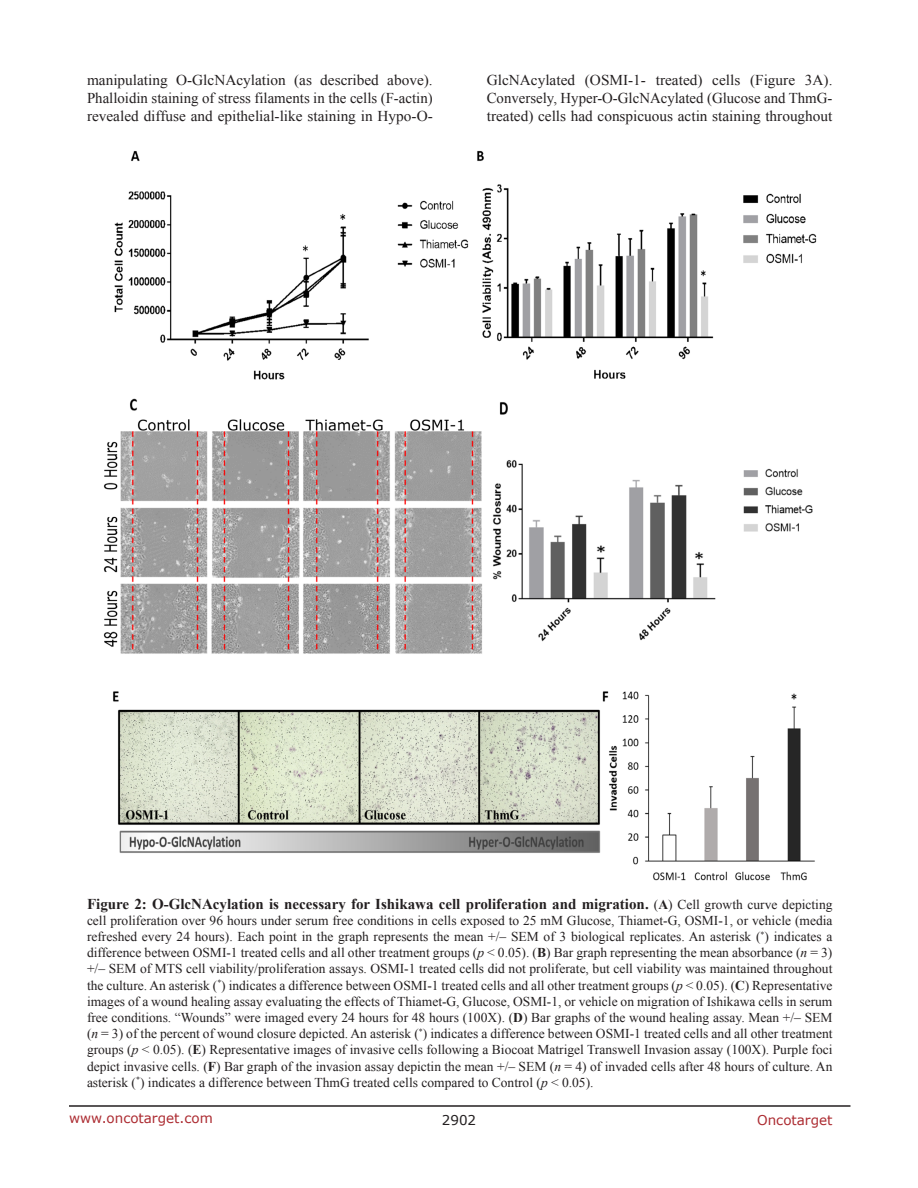
<style>
.page{position:relative;width:918px;height:1188px;background:#fff}
.page>*{position:absolute;margin:0;border:0;box-sizing:border-box;transform-origin:0 0}
.BodyText{font:15px/18px "Times New Roman";color:#231f20;text-align:justify}
.FigureText{font:700 15px "Times New Roman";color:#231f20}
.FigureText-2{font:13.5px/16.2px "Times New Roman";color:#231f20;text-align:justify}
.t1{font:13.5px "Verdana";color:#ac2b31}
.t2{font:13.5px "Verdana";color:#231f20}
.s1{font-weight:400;font-size:13.5px}
.s2{font-size:13.5px}
.s3{font-style:italic}
.s4{font-weight:700}
</style>
<div class="page">
<hr style="left:69px;top:1105px;width:781px;height:2px;background:#231f20">
<img style="left:103px;top:151px;width:713px;height:729px">
<p class="BodyText" style="left:87px;top:71px;width:347px">manipulating O-GlcNAcylation (as described above).<br>Phalloidin staining of stress filaments in the cells (F-actin) revealed diffuse and epithelial-like staining in Hypo-O-</p>
<p class="BodyText" style="left:487px;top:71px;width:347px">GlcNAcylated (OSMI-1- treated) cells (Figure 3A).<br>Conversely, Hyper-O-GlcNAcylated (Glucose and ThmG&shy;treated) cells had conspicuous actin staining throughout</p>
<p class="FigureText" style="left:87px;top:893px;width:747px">Figure 2: O-GlcNAcylation is necessary for Ishikawa cell proliferation and migration. <span class="s1">(</span><span class="s2">A</span><span class="s1">) Cell growth curve depicting</span></p>
<p class="FigureText-2" style="left:87px;top:912px;width:747px">cell proliferation over 96 hours under serum free conditions in cells exposed to 25 mM Glucose, Thiamet-G, OSMI-1, or vehicle (media refreshed every 24 hours). Each point in the graph represents the mean +/– SEM of 3 biological replicates. An asterisk (<sup>*</sup>) indicates a difference between OSMI-1 treated cells and all other treatment groups (<span class="s3">p</span> &lt; 0.05). (<span class="s4">B</span>) Bar graph representing the mean absorbance (<span class="s3">n</span> = 3) +/– SEM of MTS cell viability/proliferation assays. OSMI-1 treated cells did not proliferate, but cell viability was maintained throughout the culture. An asterisk (<sup>*</sup>) indicates a difference between OSMI-1 treated cells and all other treatment groups (<span class="s3">p</span> &lt; 0.05). (<span class="s4">C</span>) Representative images of a wound healing assay evaluating the effects of Thiamet-G, Glucose, OSMI-1, or vehicle on migration of Ishikawa cells in serum free conditions. “Wounds” were imaged every 24 hours for 48 hours (100X). (<span class="s4">D</span>) Bar graphs of the wound healing assay. Mean +/– SEM (<span class="s3">n</span> = 3) of the percent of wound closure depicted. An asterisk (<sup>*</sup>) indicates a difference between OSMI-1 treated cells and all other treatment groups (<span class="s3">p</span> &lt; 0.05). (<span class="s4">E</span>) Representative images of invasive cells following a Biocoat Matrigel Transwell Invasion assay (100X). Purple foci depict invasive cells. (<span class="s4">F</span>) Bar graph of the invasion assay depictin the mean +/– SEM (<span class="s3">n</span> = 4) of invaded cells after 48 hours of culture. An asterisk (<sup>*</sup>) indicates a difference between ThmG treated cells compared to Control (<span class="s3">p</span> &lt; 0.05).</p>
<p class="t1" style="left:69px;top:1109px;width:145px">www.oncotarget.com</p>
<p class="t2" style="left:442px;top:1111px;width:36px">2902</p>
<p class="t1" style="left:757px;top:1111px;width:77px">Oncotarget</p>
</div>
